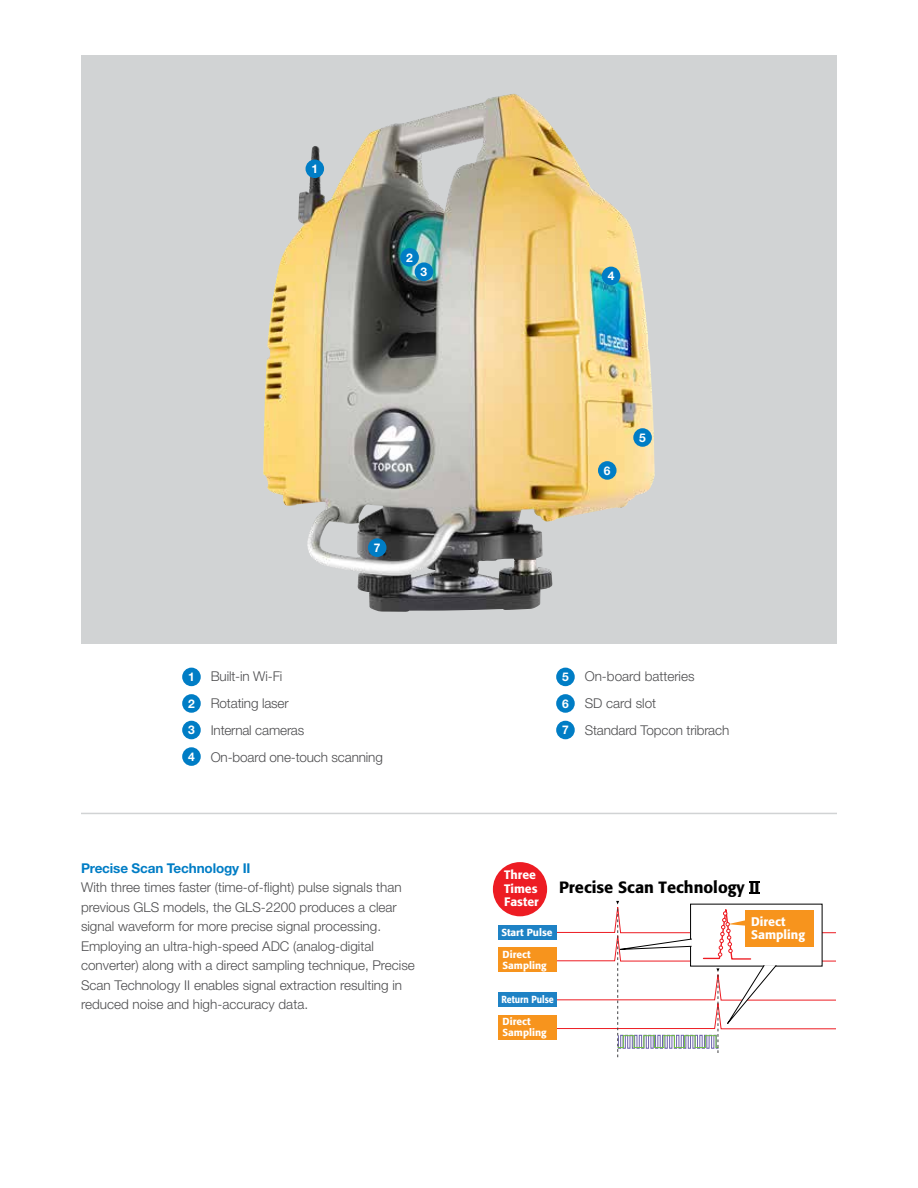
<style>
.page{position:relative;width:918px;height:1188px;background:#fff}
.page>*{position:absolute;margin:0;border:0;box-sizing:border-box;transform-origin:0 0}
.t1{font:500 16.2px "Formata";color:#000}
.t2{font:300 13.5px/19.5px "Helvetica Neue LTW1 G";color:#4d4d4f}
.t3{font:700 13.5px "Helvetica Neue LTW1 G";letter-spacing:-.01em;color:#007dc5}
.t4{font:500 12.45px "Formata";color:#fff}
.t5{font:500 12.15px/13.5px "Formata";color:#fff}
.t6{font:700 12px "Helvetica Neue LTW1 G";color:#fff}
.t7{font:500 10.2px/10.8px "Formata";color:#fff}
.t8{font:500 10.2px "Formata";color:#fff;scale:.87 1}
</style>
<div class="page">
<svg style="left:81px;top:55px;width:756px;height:588px;background:#cdcbc2"></svg>
<img style="left:263px;top:94px;width:251px;height:398px">
<hr style="left:81px;top:813px;width:756px;height:1px;background:#d1d3d4">
<div style="left:400px;top:248px;width:19px;height:19px;background:#007dc5;border-radius:50%"></div>
<div style="left:415px;top:262px;width:18px;height:19px;background:#007dc5;border-radius:50%"></div>
<div style="left:602px;top:267px;width:18px;height:18px;background:#007dc5;border-radius:50%"></div>
<div style="left:633px;top:428px;width:19px;height:19px;background:#007dc5;border-radius:50%"></div>
<div style="left:598px;top:461px;width:19px;height:19px;background:#007dc5;border-radius:50%"></div>
<div style="left:368px;top:538px;width:19px;height:19px;background:#007dc5;border-radius:50%"></div>
<div style="left:182px;top:668px;width:19px;height:18px;background:#007dc5;border-radius:50%"></div>
<div style="left:182px;top:694px;width:19px;height:19px;background:#007dc5;border-radius:50%"></div>
<div style="left:182px;top:721px;width:19px;height:18px;background:#007dc5;border-radius:50%"></div>
<div style="left:182px;top:747px;width:19px;height:19px;background:#007dc5;border-radius:50%"></div>
<div style="left:306px;top:160px;width:18px;height:18px;background:#007dc5;border-radius:50%"></div>
<div style="left:498px;top:948px;width:59px;height:24px;background:#f7941d"></div>
<div style="left:498px;top:925px;width:59px;height:15px;background:#1e82c5"></div>
<div style="left:498px;top:992px;width:59px;height:15px;background:#1e82c5"></div>
<div style="left:498px;top:1015px;width:59px;height:24px;background:#f7941d"></div>
<div style="left:493px;top:862px;width:54px;height:54px;background:#ed1c23;border-radius:50%"></div>
<svg style="left:749px;top:881px;width:11px;height:2px"></svg>
<svg style="left:555px;top:892px;width:281px;height:166px"></svg>
<div style="left:556px;top:668px;width:19px;height:18px;background:#007dc5;border-radius:50%"></div>
<div style="left:556px;top:694px;width:19px;height:19px;background:#007dc5;border-radius:50%"></div>
<div style="left:556px;top:721px;width:19px;height:18px;background:#007dc5;border-radius:50%"></div>
<p class="t6" style="left:311px;top:161px;width:8px">1</p>
<p class="t6" style="left:406px;top:250px;width:8px">2</p>
<p class="t6" style="left:421px;top:264px;width:8px">3</p>
<p class="t6" style="left:608px;top:269px;width:8px">4</p>
<p class="t6" style="left:374px;top:540px;width:8px">7</p>
<p class="t6" style="left:604px;top:463px;width:8px">6</p>
<p class="t6" style="left:639px;top:430px;width:8px">5</p>
<p class="t6" style="left:188px;top:670px;width:8px">1</p>
<p class="t6" style="left:188px;top:696px;width:8px">2</p>
<p class="t6" style="left:188px;top:723px;width:8px">3</p>
<p class="t6" style="left:188px;top:749px;width:8px">4</p>
<p class="t2" style="left:211px;top:663px;width:174px;line-height:27px">Built-in Wi-Fi<br>Rotating laser<br>Internal cameras<br>On-board one-touch scanning</p>
<p class="t2" style="left:585px;top:663px;width:146px;line-height:27px">On-board batteries<br>SD card slot<br>Standard Topcon tribrach</p>
<p class="t6" style="left:562px;top:670px;width:8px">5</p>
<p class="t6" style="left:562px;top:696px;width:8px">6</p>
<p class="t6" style="left:562px;top:723px;width:8px">7</p>
<p class="t3" style="left:81px;top:859px;width:171px">Precise Scan Technology II</p>
<p class="t2" style="left:81px;top:877px;width:335px">With three times faster (time-of-flight) pulse signals than previous GLS models, the GLS-2200 produces a clear signal waveform for more precise signal processing.<br>Employing an ultra-high-speed ADC (analog-digital converter) along with a direct sampling technique, Precise Scan Technology II enables signal extraction resulting in reduced noise and high-accuracy data.</p>
<p class="t5" style="left:504px;top:868px;width:36px">Three<br>Times<br>Faster</p>
<p class="t1" style="left:559px;top:878px;width:202px">Precise Scan Technology II</p>
<p class="t4" style="left:751px;top:914px;width:36px">Direct</p>
<p class="t7" style="left:501px;top:927px;width:53px">Start Pulse</p>
<p class="t4" style="left:751px;top:927px;width:55px">Sampling</p>
<p class="t7" style="left:503px;top:949px;width:46px">Direct<br>Sampling</p>
<p class="t8" style="left:501px;top:993px;width:62px">Return Pulse</p>
<p class="t7" style="left:503px;top:1016px;width:46px">Direct<br>Sampling</p>
</div>
